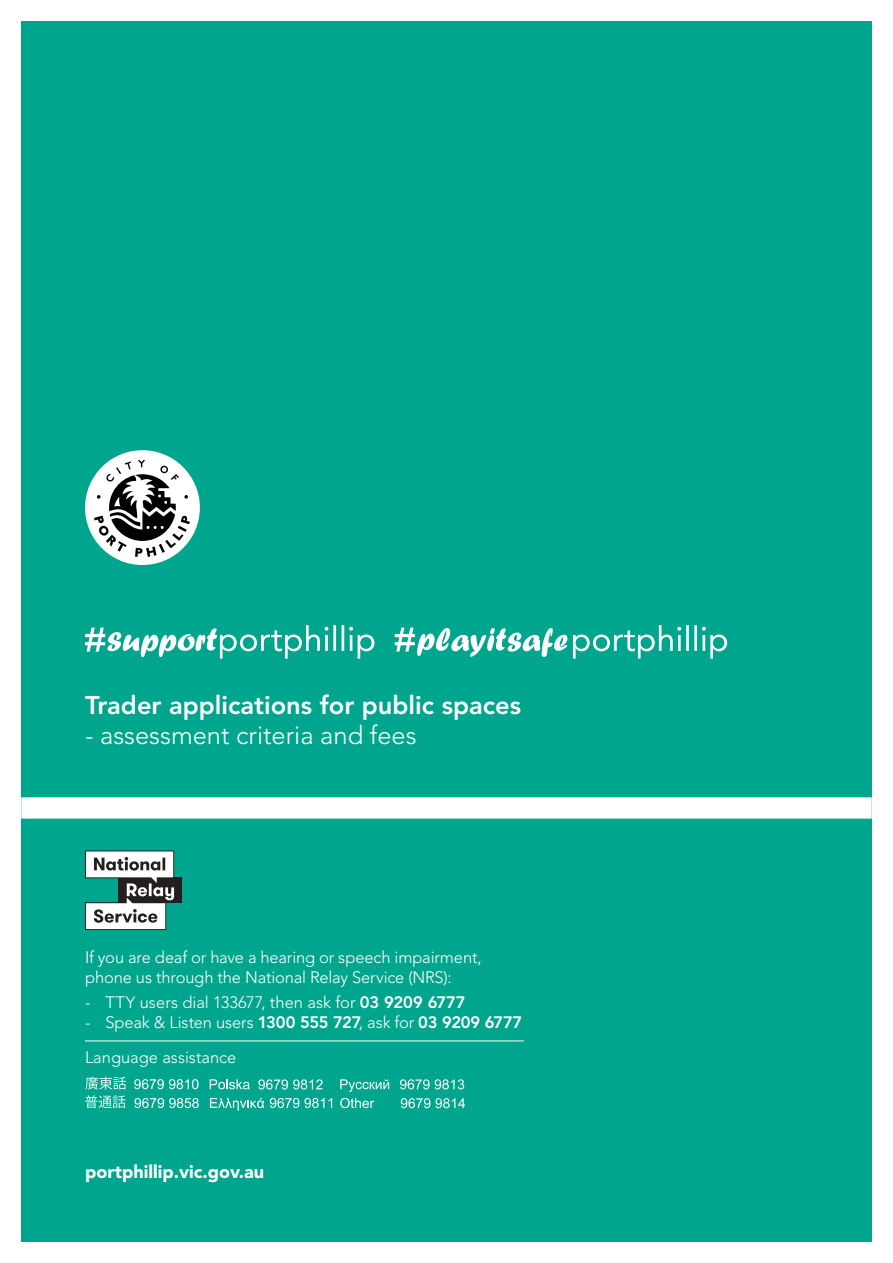
<style>
.page{position:relative;width:893px;height:1263px;background:#fff}
.page>*{position:absolute;margin:0;border:0;box-sizing:border-box;transform-origin:0 0}
.t1{font:800 25.5px "Avenir LT Std";color:#fff}
.t2{font:300 25.5px "Avenir LT Std";color:#fff}
.t3{font:900 18px "Avenir LT Std";color:#fff}
.t4{font:300 16.5px/19.8px "Avenir LT Std";letter-spacing:-.005em;color:#fff}
.s1{font-weight:800}
</style>
<div class="page">
<div style="left:21px;top:21px;width:851px;height:1221px;background:#00a58d"></div>
<div style="left:85px;top:450px;width:115px;height:115px;background:#fff;border-radius:50%"></div>
<svg style="left:94px;top:460px;width:96px;height:97px"></svg>
<div style="left:21px;top:797px;width:851px;height:22px;background:#fff"></div>
<div style="left:119px;top:877px;width:63px;height:26px;background:#231f20"></div>
<svg style="left:85px;top:850px;width:89px;height:80px"></svg>
<svg style="left:85px;top:625px;width:289px;height:34px"></svg>
<svg style="left:395px;top:625px;width:332px;height:34px"></svg>
<hr style="left:85px;top:1040px;width:439px;height:1px;background:#fff">
<svg style="left:210px;top:1098px;width:54px;height:12px"></svg>
<svg style="left:270px;top:1098px;width:62px;height:10px"></svg>
<svg style="left:210px;top:1079px;width:40px;height:10px"></svg>
<svg style="left:258px;top:1079px;width:65px;height:10px"></svg>
<svg style="left:134px;top:1079px;width:64px;height:10px"></svg>
<svg style="left:85px;top:1077px;width:41px;height:12px"></svg>
<svg style="left:85px;top:1095px;width:41px;height:13px"></svg>
<svg style="left:134px;top:1098px;width:65px;height:10px"></svg>
<svg style="left:401px;top:1098px;width:64px;height:10px"></svg>
<svg style="left:340px;top:1098px;width:34px;height:10px"></svg>
<svg style="left:400px;top:1079px;width:64px;height:10px"></svg>
<svg style="left:340px;top:1079px;width:49px;height:13px"></svg>
<h1 class="t1" style="left:85px;top:690px;width:437px">Trader applications for public spaces</h1>
<h1 class="t2" style="left:85px;top:720px;width:333px">- assessment criteria and fees</h1>
<p class="t4" style="left:85px;top:948px;width:398px">If you are deaf or have a hearing or speech impairment, phone us through the National Relay Service (NRS):</p>
<p class="t4" style="left:85px;top:992px;width:382px">- TTY users dial 133677, then ask for <span class="s1">03 9209 6777</span></p>
<p class="t4" style="left:85px;top:1004px;width:439px;line-height:35.1px">- Speak &amp; Listen users <span class="s1">1300 555 727</span>, ask for <span class="s1">03 9209 6777<br></span>Language assistance</p>
<p class="t3" style="left:85px;top:1161px;width:181px">portphillip.vic.gov.au</p>
</div>
